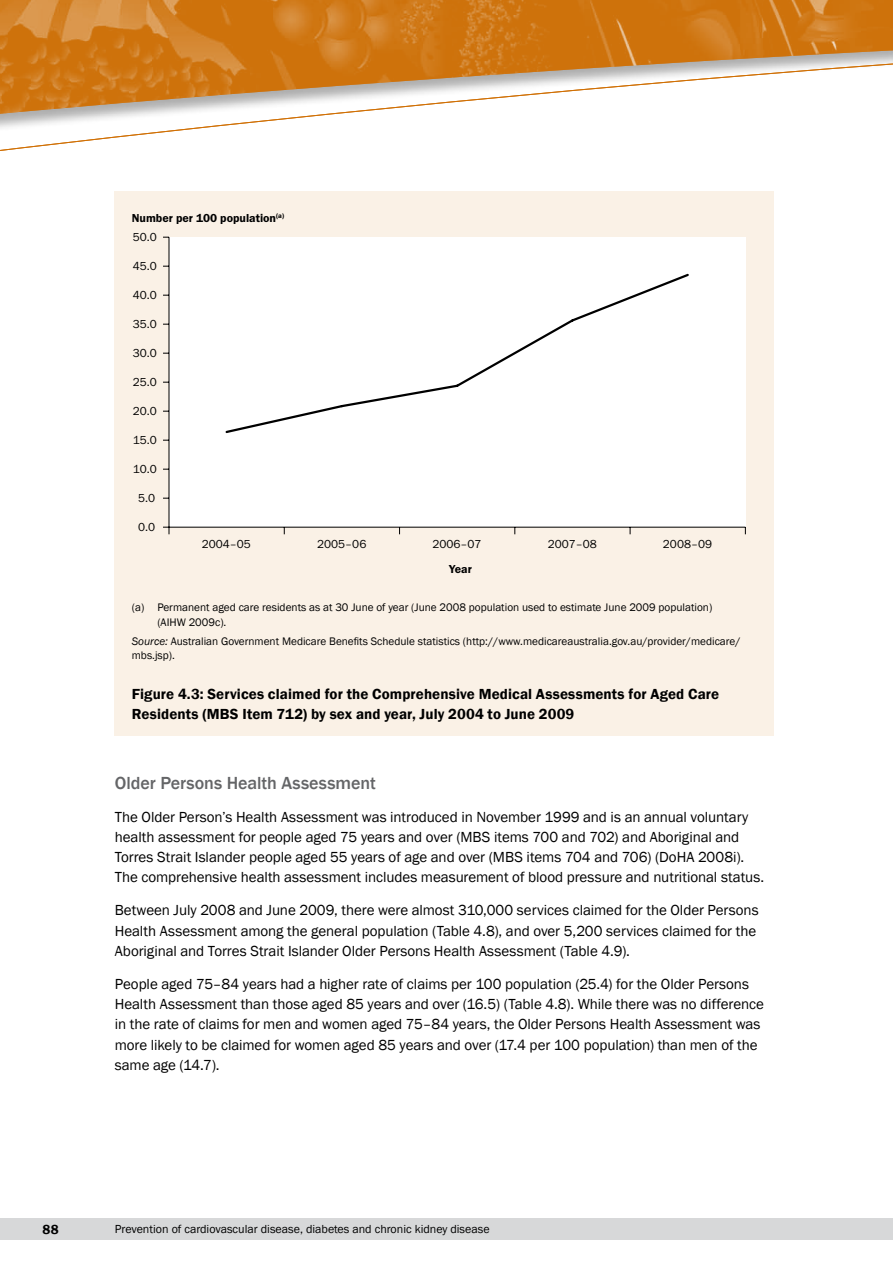
<style>
.page{position:relative;width:893px;height:1263px;background:#fff}
.page>*{position:absolute;margin:0;border:0;box-sizing:border-box;transform-origin:0 0}
.t1{font:500 18px "Franklin Gothic";color:#646567}
.t2{font:15px/20.2px "Franklin Gothic";letter-spacing:-.005em;color:#000}
.t3{font:600 15px/19.5px "Franklin Gothic";letter-spacing:.01em;color:#000}
.t4{font:600 13.5px "Franklin Gothic";color:#000}
.t5{font:12px "Franklin Gothic";color:#000}
.t6{font:600 12px "Franklin Gothic";color:#000}
.t7{font:11.25px/14.2px "Franklin Gothic";color:#000}
.s1{font-style:italic}
</style>
<div class="page">
<div style="left:0;top:1218px;width:893px;height:22px;background:#d7d8d9"></div>
<img style="left:0;top:0;width:888px;height:63px">
<div style="left:888px;top:0;width:5px;height:78px;background:#000;opacity:.4"></div>
<img style="left:892px;top:0;width:1px;height:62px">
<svg style="left:0;top:63px;width:893px;height:88px"></svg>
<div style="left:115px;top:191px;width:659px;height:545px;background:#faf1e6"></div>
<div style="left:169px;top:237px;width:576px;height:290px;background:#fff"></div>
<hr style="left:169px;top:237px;width:1px;height:290px;background:#000">
<hr style="left:169px;top:527px;width:576px;height:1px;background:#000">
<svg style="left:163px;top:527px;width:7px;height:7px"></svg>
<svg style="left:225px;top:273px;width:464px;height:161px"></svg>
<p class="t6" style="left:132px;top:210px;width:154px">Number per 100 population<sup>(a)</sup></p>
<p class="t5" style="left:133px;top:229px;width:26px">50.0</p>
<p class="t5" style="left:133px;top:258px;width:26px">45.0</p>
<p class="t5" style="left:133px;top:287px;width:26px">40.0</p>
<p class="t5" style="left:133px;top:316px;width:26px">35.0</p>
<p class="t5" style="left:133px;top:345px;width:26px">30.0</p>
<p class="t5" style="left:133px;top:374px;width:26px">25.0</p>
<p class="t5" style="left:133px;top:403px;width:26px">20.0</p>
<p class="t5" style="left:133px;top:432px;width:26px">15.0</p>
<p class="t5" style="left:133px;top:461px;width:26px">10.0</p>
<p class="t5" style="left:138px;top:490px;width:19px">5.0</p>
<p class="t5" style="left:138px;top:519px;width:19px">0.0</p>
<p class="t5" style="left:202px;top:536px;width:51px">2004–05</p>
<p class="t5" style="left:317px;top:536px;width:51px">2005–06</p>
<p class="t5" style="left:432px;top:536px;width:51px">2006–07</p>
<p class="t5" style="left:548px;top:536px;width:51px">2007–08</p>
<p class="t5" style="left:663px;top:536px;width:51px">2008–09</p>
<p class="t6" style="left:449px;top:562px;width:24px">Year</p>
<p class="t7" style="left:157px;top:601px;width:556px;text-indent:-26px">(a) Permanent aged care residents as at 30 June of year (June 2008 population used to estimate June 2009 population) (AIHW 2009c).</p>
<p class="t7" style="left:132px;top:635px;width:610px"><span class="s1">Source:</span> Australian Government Medicare Benefits Schedule statistics (http://www.medicareaustralia.gov.au/provider/medicare/ mbs.jsp).</p>
<p class="t3" style="left:132px;top:685px;width:589px">Figure 4.3: Services claimed for the Comprehensive Medical Assessments for Aged Care<br>Residents (MBS Item 712) by sex and year, July 2004 to June 2009</p>
<p class="t1" style="left:115px;top:771px;width:263px">Older Persons Health Assessment</p>
<p class="t2" style="left:115px;top:807px;width:651px">The Older Person’s Health Assessment was introduced in November 1999 and is an annual voluntary health assessment for people aged 75 years and over (MBS items 700 and 702) and Aboriginal and Torres Strait Islander people aged 55 years of age and over (MBS items 704 and 706) (DoHA 2008i).<br>The comprehensive health assessment includes measurement of blood pressure and nutritional status.</p>
<p class="t2" style="left:115px;top:901px;width:645px">Between July 2008 and June 2009, there were almost 310,000 services claimed for the Older Persons<br>Health Assessment among the general population (Table 4.8), and over 5,200 services claimed for the<br>Aboriginal and Torres Strait Islander Older Persons Health Assessment (Table 4.9).</p>
<p class="t2" style="left:115px;top:974px;width:651px">People aged 75–84 years had a higher rate of claims per 100 population (25.4) for the Older Persons Health Assessment than those aged 85 years and over (16.5) (Table 4.8). While there was no difference in the rate of claims for men and women aged 75–84 years, the Older Persons Health Assessment was more likely to be claimed for women aged 85 years and over (17.4 per 100 population) than men of the same age (14.7).</p>
<p class="t4" style="left:43px;top:1221px;width:18px">88</p>
<p class="t5" style="left:115px;top:1221px;width:376px">Prevention of cardiovascular disease, diabetes and chronic kidney disease</p>
</div>
